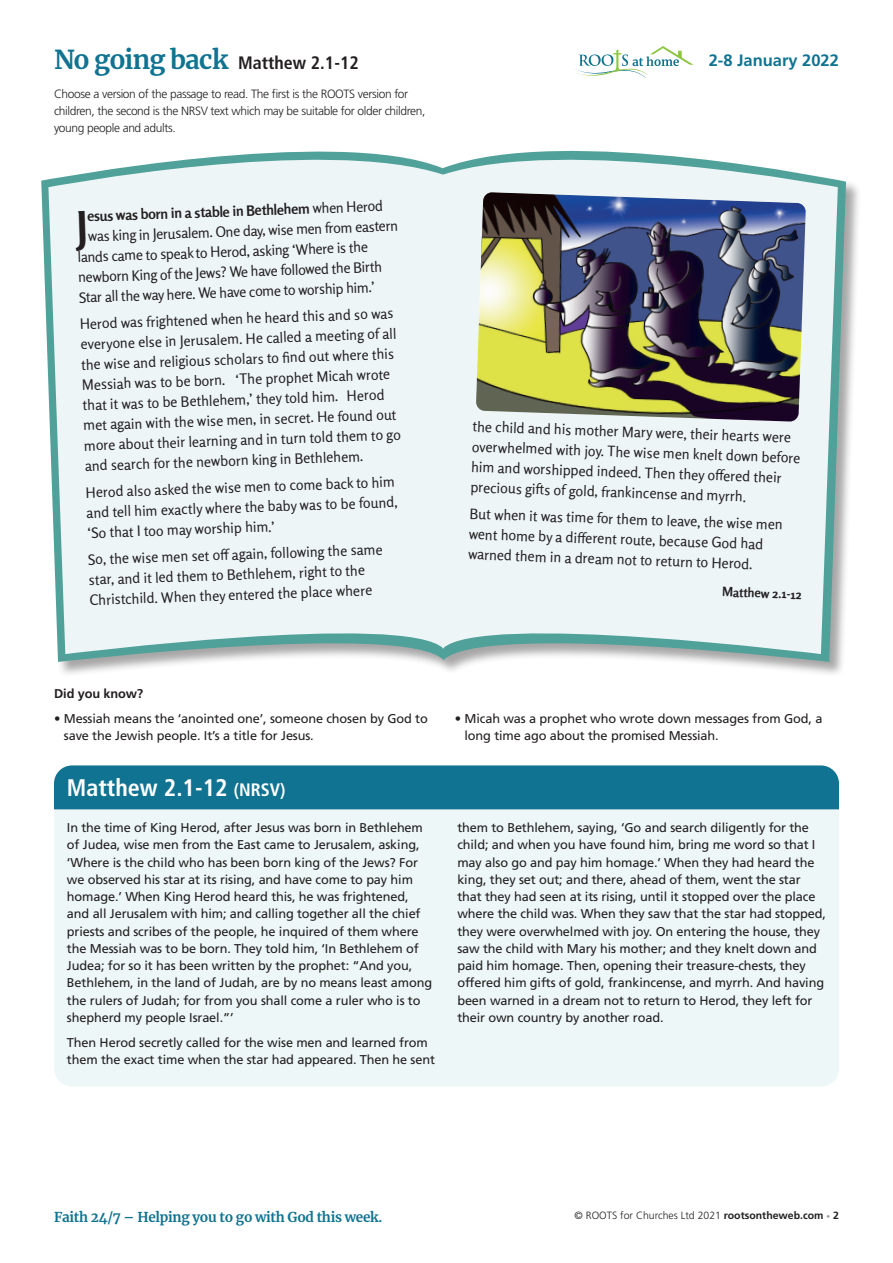
<style>
.page{position:relative;width:893px;height:1263px;background:#fff}
.page>*{position:absolute;margin:0;border:0;box-sizing:border-box;transform-origin:0 0}
.t1{font:700 condensed 24px "Frutiger LT Std";color:#fff}
.t2{font:700 condensed 18px "Frutiger LT Std";color:#231f20}
.t3{font:700 16.5px "Frutiger LT Std";color:#107391}
.t4{font:14.25px/20.2px "Rosario";color:#231f20}
.t5{font:700 14.25px "Rosario";color:#231f20}
.t6{font:700 13.5px "Merriweather";letter-spacing:-.02em;color:#107391}
.t7{font:12.75px/17.2px "Frutiger LT Std";letter-spacing:-.01em;color:#231f20}
.t8{font:700 12.75px "Rosario";color:#231f20}
.t9{font:700 12.75px "Frutiger LT Std";letter-spacing:-.01em;color:#231f20}
.t10{font:300 12px/17.2px "Frutiger LT Std";letter-spacing:-.03em;color:#231f20}
.t11{font:300 10.5px "Frutiger LT Std";color:#231f20}
.s1{font-family:"Merriweather";font-stretch:normal;font-size:25.8px;color:#107391}
.s2{font-weight:400}
.s3{font-size:18px}
.s4{font-weight:700}
.s5{font-weight:700;font-size:7.5px;color:#939598}
</style>
<div class="page">
<div style="left:54px;top:810px;width:785px;height:276px;background:#edf7f7"></div>
<div style="left:54px;top:765px;width:785px;height:44px;background:#107391"></div>
<svg style="left:575px;top:46px;width:118px;height:32px"></svg>
<div style="left:41px;top:150px;width:820px;height:527px;background:#231f20;opacity:.4"></div>
<svg style="left:41px;top:150px;width:805px;height:512px"></svg>
<svg style="left:48px;top:150px;width:395px;height:504px;fill:#edf5f7"></svg>
<svg style="left:443px;top:150px;width:395px;height:504px;fill:#edf5f7"></svg>
<img style="left:476px;top:192px;width:330px;height:230px">
<svg style="left:74px;top:211px;width:12px;height:40px"></svg>
<h2 class="t2" style="left:54px;top:52px;width:306px"><span class="s1">No going back</span> Matthew 2.1-12</h2>
<p class="t3" style="left:709px;top:51px;width:132px">2-8 January 2022</p>
<p class="t10" style="left:54px;top:85px;width:373px">Choose a version of the passage to read. The first is the ROOTS version for children, the second is the NRSV text which may be suitable for older children, young people and adults.</p>
<p class="t5" style="left:87px;top:205px;width:297px;rotate:-2deg">esus was born in a stable in Bethlehem <span class="s2">when Herod</span></p>
<p class="t4" style="left:88px;top:225px;width:312px;rotate:-2deg">was king in Jerusalem. One day, wise men from eastern</p>
<p class="t4" style="left:77px;top:246px;width:292px;rotate:-2deg">lands came to speak to Herod, asking ‘Where is the</p>
<p class="t4" style="left:78px;top:266px;width:306px;rotate:-2deg">newborn King of the Jews? We have followed the Birth</p>
<p class="t4" style="left:79px;top:286px;width:298px;rotate:-2deg">Star all the way here. We have come to worship him.’</p>
<p class="t4" style="left:79px;top:313px;width:318px;rotate:-2deg">Herod was frightened when he heard this and so was everyone else in Jerusalem. He called a meeting of all the wise and religious scholars to fi nd out where this Messiah was to be born. ‘The prophet Micah wrote that it was to be Bethlehem,’ they told him. Herod met again with the wise men, in secret. He found out more about their learning and in turn told them to go and search for the newborn king in Bethlehem.</p>
<p class="t4" style="left:85px;top:481px;width:313px;rotate:-2deg">Herod also asked the wise men to come back to him and tell him exactly where the baby was to be found, ‘So that I too may worship him.’</p>
<p class="t4" style="left:88px;top:548px;width:296px;rotate:-2deg">So, the wise men set off again, following the same star, and it led them to Bethlehem, right to the<br>Christchild. When they entered the place where</p>
<p class="t4" style="left:473px;top:415px;width:330px;rotate:2deg">the child and his mother Mary were, their hearts were overwhelmed with joy. The wise men knelt down before him and worshipped indeed. Then they off ered their precious gifts of gold, frankincense and myrrh.</p>
<p class="t4" style="left:470px;top:502px;width:315px;rotate:2deg">But when it was time for them to leave, the wise men went home by a diff erent route, because God had warned them in a dream not to return to Herod.</p>
<p class="t8" style="left:723px;top:582px;width:81px;rotate:2deg">Matthew 2.1-12</p>
<p class="t9" style="left:54px;top:686px;width:91px">Did you know?</p>
<p class="t7" style="left:64px;top:710px;width:365px;text-indent:-10px">• Messiah means the ‘anointed one’, someone chosen by God to save the Jewish people. It’s a title for Jesus.</p>
<p class="t7" style="left:465px;top:710px;width:359px;text-indent:-10px">• Micah was a prophet who wrote down messages from God, a long time ago about the promised Messiah.</p>
<h1 class="t1" style="left:67px;top:774px;width:220px">Matthew 2.1-12 <span class="s3">(NRSV)</span></h1>
<p class="t7" style="left:67px;top:819px;width:367px">In the time of King Herod, after Jesus was born in Bethlehem of Judea, wise men from the East came to Jerusalem, asking, ‘Where is the child who has been born king of the Jews? For we observed his star at its rising, and have come to pay him homage.’ When King Herod heard this, he was frightened, and all Jerusalem with him; and calling together all the chief priests and scribes of the people, he inquired of them where the Messiah was to be born. They told him, ‘In Bethlehem of Judea; for so it has been written by the prophet: “And you, Bethlehem, in the land of Judah, are by no means least among the rulers of Judah; for from you shall come a ruler who is to shepherd my people Israel.”’</p>
<p class="t7" style="left:67px;top:1033px;width:370px">Then Herod secretly called for the wise men and learned from them the exact time when the star had appeared. Then he sent</p>
<p class="t7" style="left:457px;top:819px;width:370px">them to Bethlehem, saying, ‘Go and search diligently for the child; and when you have found him, bring me word so that I may also go and pay him homage.’ When they had heard the king, they set out; and there, ahead of them, went the star that they had seen at its rising, until it stopped over the place where the child was. When they saw that the star had stopped, they were overwhelmed with joy. On entering the house, they saw the child with Mary his mother; and they knelt down and paid him homage. Then, opening their treasure-chests, they offered him gifts of gold, frankincense, and myrrh. And having been warned in a dream not to return to Herod, they left for their own country by another road.</p>
<p class="t6" style="left:54px;top:1208px;width:330px">Faith 24/7 – Helping you to go with God this week.</p>
<p class="t11" style="left:575px;top:1210px;width:266px">© ROOTS for Churches Ltd 2021 <span class="s4">rootsontheweb.com</span> <span class="s5">•</span> <span class="s4">2</span></p>
</div>
